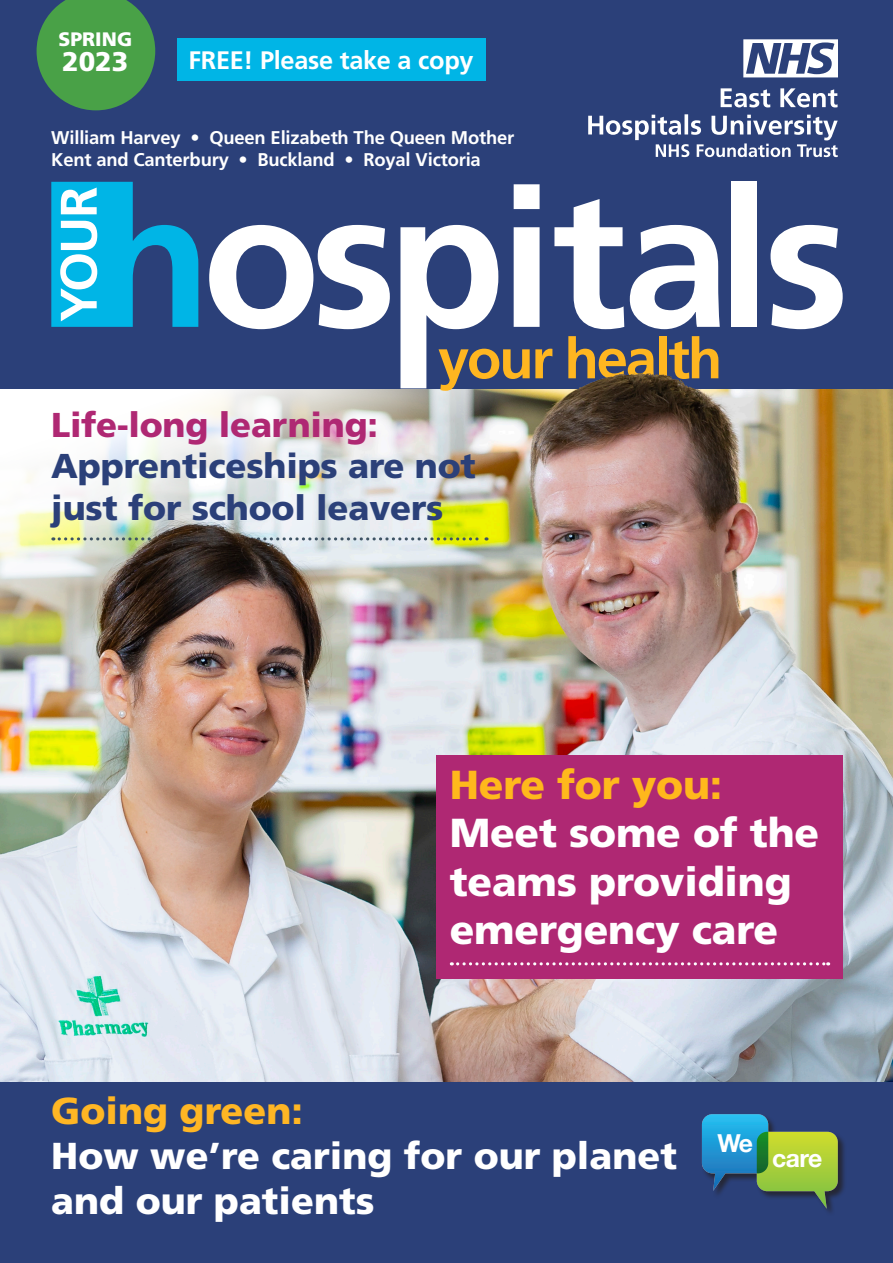
<style>
.page{position:relative;width:893px;height:1263px;background:#fff}
.page>*{position:absolute;margin:0;border:0;box-sizing:border-box;transform-origin:0 0}
.Opening_big_paragrap{font:900 40.5px/48.6px "Frutiger LT Pro";letter-spacing:-.005em;color:#fff}
.t1{font:900 37.5px/45px "Frutiger LT Pro";color:#fff}
.Opening_big_paragrap-2{font:900 34.5px/41.4px "Frutiger LT Pro";letter-spacing:-.005em;color:#2b4079}
.Opening_big_paragrap-3{font:900 27px "Frutiger LT Pro";color:#fff}
.t2{font:700 25.35px "Frutiger LT Pro";letter-spacing:-.01em;color:#fff}
.t3{font:700 24.75px "Helvetica Neue";letter-spacing:-.03em;color:#fff}
.Opening_big_paragrap-4{font:900 19.5px "Frutiger LT Pro";color:#fff}
.t4{font:700 18.45px "Frutiger LT Pro";letter-spacing:-.01em;color:#fff}
.s1{color:#af2873}
.s2{color:#ffb81c}
.s3{color:#ffb624}
</style>
<div class="page">
<img style="left:0;top:388px;width:893px;height:694px">
<div style="left:0;top:0;width:893px;height:388px;background:#2b4079"></div>
<svg style="left:588px;top:114px;width:250px;height:43px"></svg>
<svg style="left:721px;top:88px;width:117px;height:19px"></svg>
<svg style="left:743px;top:39px;width:95px;height:38px"></svg>
<svg style="left:37px;top:0;width:118px;height:110px"></svg>
<svg style="left:209px;top:225px;width:181px;height:104px"></svg>
<div style="left:731px;top:182px;width:26px;height:145px;background:#fff"></div>
<svg style="left:770px;top:225px;width:73px;height:104px"></svg>
<svg style="left:51px;top:182px;width:147px;height:145px"></svg>
<svg style="left:400px;top:184px;width:320px;height:207px"></svg>
<div style="left:177px;top:39px;width:308px;height:42px;background:#00b5e6"></div>
<svg style="left:53px;top:537px;width:434px;height:3px"></svg>
<img style="left:532px;top:373px;width:109px;height:73px">
<div style="left:436px;top:755px;width:407px;height:224px;background:#af2873"></div>
<svg style="left:458px;top:962px;width:371px;height:3px"></svg>
<div style="left:0;top:1082px;width:893px;height:181px;background:#2b4079"></div>
<div style="left:702px;top:1114px;width:145px;height:103px;background:#231f20;opacity:.75"></div>
<svg style="left:702px;top:1114px;width:136px;height:95px"></svg>
<p class="Opening_big_paragrap-4" style="left:58px;top:27px;width:75px">SPRING</p>
<p class="Opening_big_paragrap-3" style="left:62px;top:45px;width:68px">2023</p>
<p class="t2" style="left:188px;top:45px;width:287px">FREE! Please take a copy</p>
<p class="t4" style="left:51px;top:126px;width:465px">William Harvey • Queen Elizabeth The Queen Mother</p>
<p class="t4" style="left:51px;top:148px;width:431px">Kent and Canterbury • Buckland • Royal Victoria</p>
<p class="Opening_big_paragrap-2" style="left:51px;top:404px;width:426px"><span class="s1">Life-long learning:<br></span>Apprenticeships are not just for school leavers</p>
<p class="Opening_big_paragrap" style="left:450px;top:760px;width:371px"><span class="s2">Here for you:<br></span>Meet some of the teams providing emergency care</p>
<p class="t1" style="left:51px;top:1088px;width:627px"><span class="s3">Going green:<br></span>How we’re caring for our planet and our patients</p>
<p class="t3" style="left:717px;top:1124px;width:37px">We</p>
<p class="t3" style="left:772px;top:1138px;width:52px">care</p>
</div>
